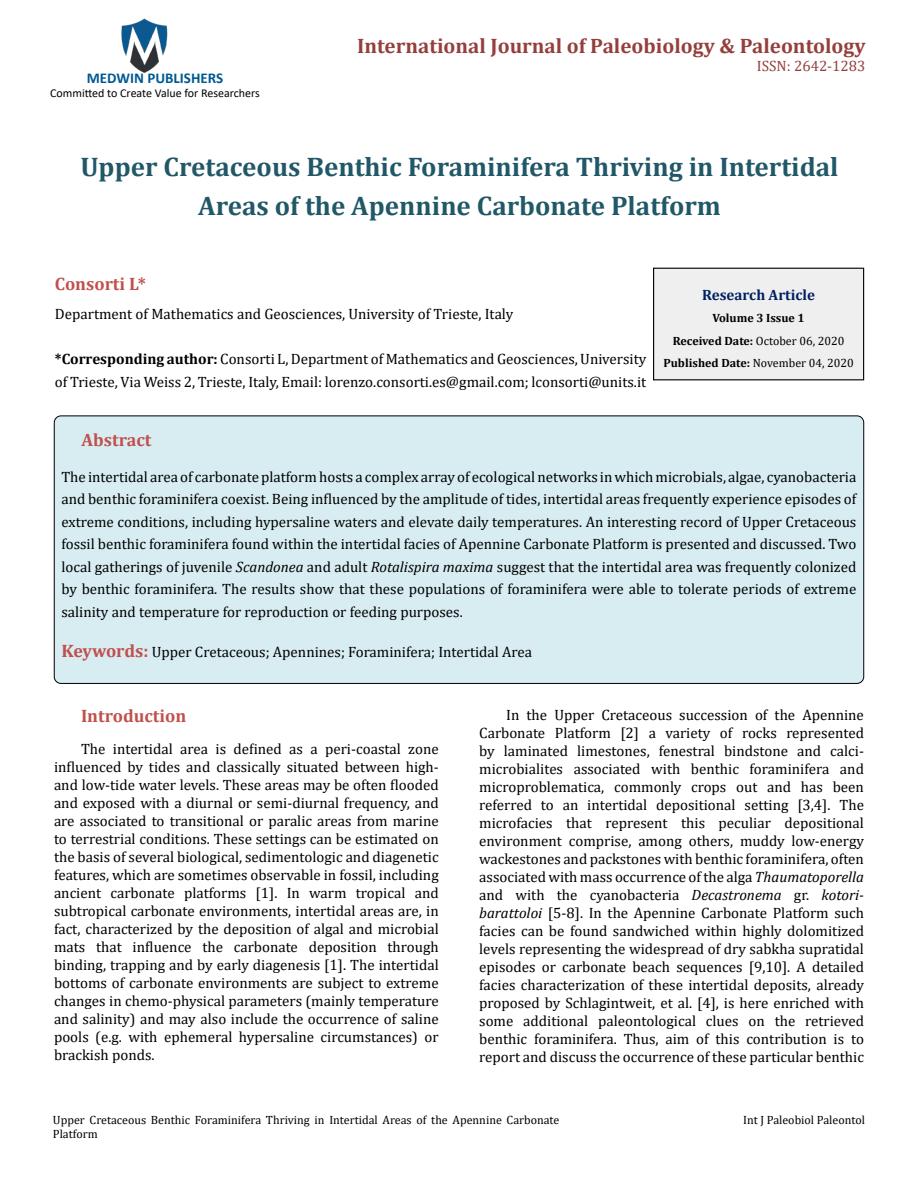
<style>
.page{position:relative;width:918px;height:1188px;background:#fff}
.page>*{position:absolute;margin:0;border:0;box-sizing:border-box;transform-origin:0 0}
.t1{font:700 27px/39px "Cambria";color:#215868;text-align:center}
.t2{font:700 21px "Cambria";color:#953f3c}
.t3{font:700 18px "Cambria";color:#c0504d}
.t4{font:15px/18px "Cambria";color:#000;text-align:justify}
.t5{font:700 15px "Calibri";color:#005991}
.t6{font:700 15px "Cambria";color:#002060}
.t7{font:15px "Cambria";color:#953f3c}
.t8{font:12px/14.4px "Cambria";color:#000}
.t9{font:700 12px/22.5px "Cambria";color:#000;text-align:center}
.t10{font:12px "Calibri";color:#000}
.s1{font-weight:700}
.s2{font-weight:400}
.s3{font-style:italic}
.s4{font-weight:700;font-size:18px;color:#c0504d}
</style>
<div class="page">
<img style="left:121px;top:18px;width:47px;height:55px">
<div style="left:654px;top:268px;width:210px;height:112px;background:#efefef"></div>
<div style="left:653px;top:268px;width:211px;height:112px;border:1px solid #000"></div>
<div style="left:54px;top:416px;width:810px;height:267px;background:#d8edf2;border-radius:7px"></div>
<p class="t5" style="left:87px;top:67px;width:138px">MEDWIN PUBLISHERS</p>
<p class="t10" style="left:50px;top:85px;width:211px">Committed to Create Value for Researchers</p>
<h2 class="t2" style="left:357px;top:31px;width:510px">International Journal of Paleobiology &amp; Paleontology</h2>
<p class="t7" style="left:757px;top:57px;width:110px">ISSN: 2642-1283</p>
<h1 class="t1" style="left:80px;top:147px;width:760px">Upper Cretaceous Benthic Foraminifera Thriving in Intertidal<br>Areas of the Apennine Carbonate Platform</h1>
<p class="t3" style="left:55px;top:271px;width:93px">Consorti L*</p>
<p class="t4" style="left:55px;top:305px;width:460px">Department of Mathematics and Geosciences, University of Trieste, Italy</p>
<p class="t4" style="left:55px;top:348px;width:593px;line-height:22.5px"><span class="s1">*Corresponding author:</span> Consorti L, Department of Mathematics and Geosciences, University of Trieste, Via Weiss 2, Trieste, Italy, Email: lorenzo.consorti.es@gmail.com; lconsorti@units.it</p>
<p class="t6" style="left:702px;top:284px;width:114px">Research Article</p>
<p class="t9" style="left:663px;top:307px;width:192px">Volume 3 Issue 1<br>Received Date: <span class="s2">October 06, 2020<br></span>Published Date: <span class="s2">November 04, 2020</span></p>
<p class="t3" style="left:82px;top:427px;width:71px">Abstract</p>
<p class="t4" style="left:61px;top:465px;width:797px;line-height:22.5px">The intertidal area of carbonate platform hosts a complex array of ecological networks in which microbials, algae, cyanobacteria and benthic foraminifera coexist. Being influenced by the amplitude of tides, intertidal areas frequently experience episodes of extreme conditions, including hypersaline waters and elevate daily temperatures. An interesting record of Upper Cretaceous fossil benthic foraminifera found within the intertidal facies of Apennine Carbonate Platform is presented and discussed. Two local gatherings of juvenile <span class="s3">Scandonea</span> and adult <span class="s3">Rotalispira maxima</span> suggest that the intertidal area was frequently colonized by benthic foraminifera. The results show that these populations of foraminifera were able to tolerate periods of extreme salinity and temperature for reproduction or feeding purposes.</p>
<p class="t4" style="left:61px;top:643px;width:472px"><span class="s4">Keywords:</span> Upper Cretaceous; Apennines; Foraminifera; Intertidal Area</p>
<p class="t3" style="left:81px;top:704px;width:107px">Introduction</p>
<p class="t4" style="left:54px;top:740px;width:386px;text-indent:27px">The intertidal area is defined as a peri-coastal zone influenced by tides and classically situated between high&shy;and low-tide water levels. These areas may be often flooded and exposed with a diurnal or semi-diurnal frequency, and are associated to transitional or paralic areas from marine to terrestrial conditions. These settings can be estimated on the basis of several biological, sedimentologic and diagenetic features, which are sometimes observable in fossil, including ancient carbonate platforms [1]. In warm tropical and subtropical carbonate environments, intertidal areas are, in fact, characterized by the deposition of algal and microbial mats that influence the carbonate deposition through binding, trapping and by early diagenesis [1]. The intertidal bottoms of carbonate environments are subject to extreme changes in chemo-physical parameters (mainly temperature and salinity) and may also include the occurrence of saline pools (e.g. with ephemeral hypersaline circumstances) or brackish ponds.</p>
<p class="t4" style="left:479px;top:706px;width:386px;text-indent:27px">In the Upper Cretaceous succession of the Apennine Carbonate Platform [2] a variety of rocks represented by laminated limestones, fenestral bindstone and calci&shy;microbialites associated with benthic foraminifera and microproblematica, commonly crops out and has been referred to an intertidal depositional setting [3,4]. The microfacies that represent this peculiar depositional environment comprise, among others, muddy low-energy wackestones and packstones with benthic foraminifera, often associated with mass occurrence of the alga <span class="s3">Thaumatoporella </span>and with the cyanobacteria <span class="s3">Decastronema</span> gr. <span class="s3">kotori&shy;barattoloi</span> [5-8]. In the Apennine Carbonate Platform such facies can be found sandwiched within highly dolomitized levels representing the widespread of dry sabkha supratidal episodes or carbonate beach sequences [9,10]. A detailed facies characterization of these intertidal deposits, already proposed by Schlagintweit, et al. [4], is here enriched with some additional paleontological clues on the retrieved benthic foraminifera. Thus, aim of this contribution is to report and discuss the occurrence of these particular benthic</p>
<p class="t8" style="left:53px;top:1113px;width:508px">Upper Cretaceous Benthic Foraminifera Thriving in Intertidal Areas of the Apennine Carbonate<br>Platform</p>
<p class="t8" style="left:743px;top:1113px;width:123px">Int J Paleobiol Paleontol</p>
</div>
